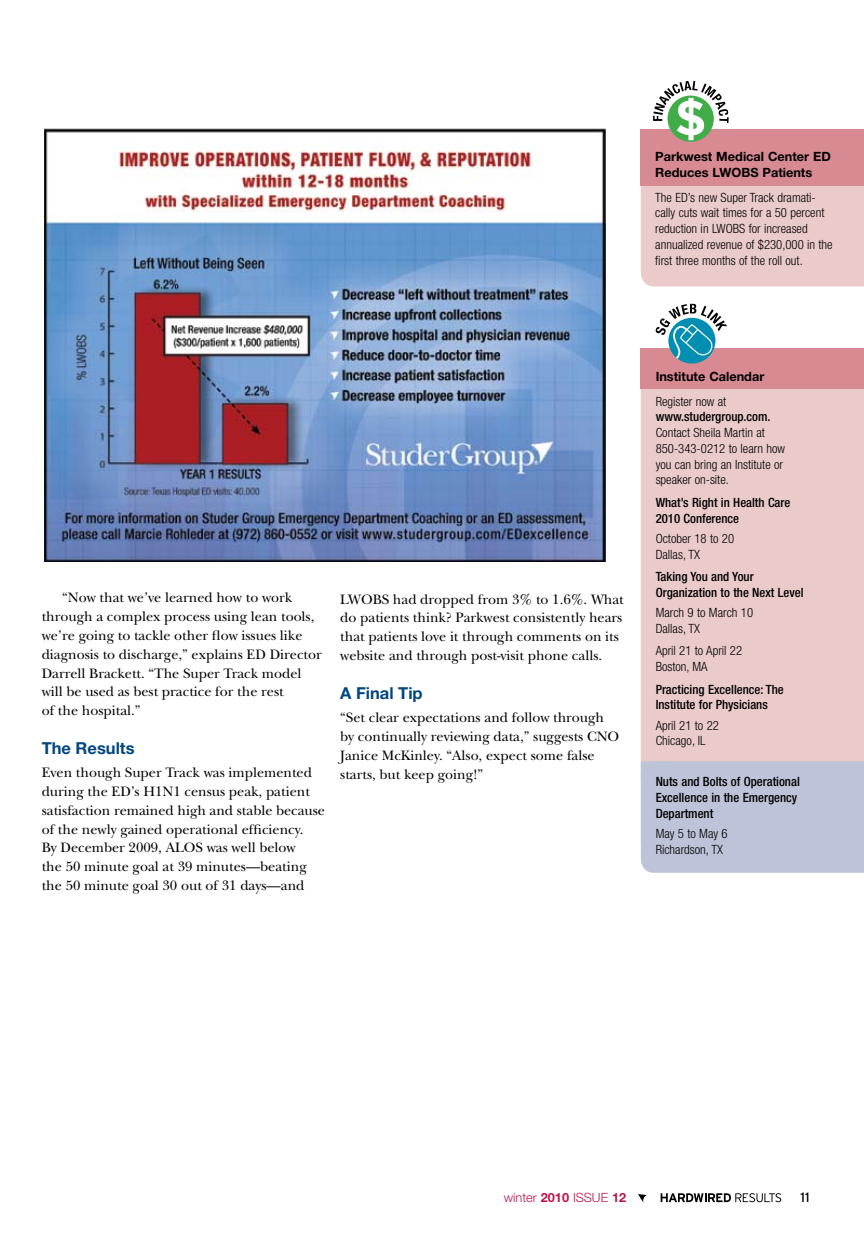
<style>
.page{position:relative;width:864px;height:1242px;background:#fff}
.page>*{position:absolute;margin:0;border:0;box-sizing:border-box;transform-origin:0 0}
.t1{font:700 16.5px "Helvetica Neue LT Std";color:#00467f}
.t2{font:14.25px/18.8px "New Baskerville Std";color:#000}
.t3{font:13.5px "Interstate";color:#000}
.t4{font:300 condensed 12.75px/15.8px "Helvetica Neue LT Std";color:#000}
.t5{font:500 condensed 12.75px/15.8px "Helvetica Neue LT Std";color:#000}
.t6{font:700 12.75px/15.8px "Helvetica Neue LT Std";color:#000}
.t7{font:300 12.75px "Helvetica Neue LT Std";color:#bd144f}
.s1{font-weight:700}
</style>
<div class="page">
<svg style="left:638px;top:1194px;width:9px;height:8px"></svg>
<svg style="left:661px;top:1193px;width:120px;height:9px"></svg>
<div style="left:641px;top:388px;width:223px;height:373px;background:#ebcaca"></div>
<div style="left:641px;top:348px;width:223px;height:40px;background:#d88a92"></div>
<svg style="left:668px;top:318px;width:47px;height:46px"></svg>
<svg style="left:655px;top:304px;width:72px;height:55px"></svg>
<img style="left:44px;top:128px;width:562px;height:434px">
<div style="left:641px;top:761px;width:223px;height:112px;background:#bdc4d9"></div>
<div style="left:641px;top:186px;width:223px;height:101px;background:#ebcaca"></div>
<div style="left:641px;top:129px;width:223px;height:57px;background:#d88a92"></div>
<svg style="left:653px;top:81px;width:76px;height:61px"></svg>
<p class="t6" style="left:655px;top:149px;width:177px">Parkwest Medical Center ED<br>Reduces LWOBS Patients</p>
<p class="t4" style="left:655px;top:189px;width:179px">The ED’s new Super Track dramati&shy;cally cuts wait times for a 50 percent reduction in LWOBS for increased annualized revenue of $230,000 in the first three months of the roll out.</p>
<p class="t2" style="left:42px;top:589px;width:282px;text-indent:21px">“Now that we’ve learned how to work through a complex process using lean tools, we’re going to tackle other flow issues like diagnosis to discharge,” explains ED Director Darrell Brackett. “The Super Track model will be used as best practice for the rest<br>of the hospital.”</p>
<p class="t1" style="left:42px;top:738px;width:94px">The Results</p>
<p class="t2" style="left:42px;top:763px;width:285px">Even though Super Track was implemented during the ED’s H1N1 census peak, patient satisfaction remained high and stable because of the newly gained operational efficiency.<br>By December 2009, ALOS was well below<br>the 50 minute goal at 39 minutes—beating the 50 minute goal 30 out of 31 days—and</p>
<p class="t2" style="left:340px;top:590px;width:285px">LWOBS had dropped from 3% to 1.6%. What do patients think? Parkwest consistently hears that patients love it through comments on its website and through post-visit phone calls.</p>
<p class="t1" style="left:340px;top:683px;width:84px">A Final Tip</p>
<p class="t2" style="left:340px;top:708px;width:281px">“Set clear expectations and follow through by continually reviewing data,” suggests CNO Janice McKinley. “Also, expect some false starts, but keep going!”</p>
<p class="t6" style="left:656px;top:368px;width:110px">Institute Calendar</p>
<p class="t4" style="left:656px;top:393px;width:72px">Register now at</p>
<p class="t5" style="left:656px;top:409px;width:116px">www.studergroup.com.</p>
<p class="t4" style="left:656px;top:425px;width:131px">Contact Sheila Martin at<br>850-343-0212 to learn how you can bring an Institute or speaker on-site.</p>
<p class="t5" style="left:656px;top:494px;width:136px">What’s Right in Health Care<br>2010 Conference</p>
<p class="t4" style="left:656px;top:530px;width:80px">October 18 to 20<br>Dallas, TX</p>
<p class="t5" style="left:656px;top:569px;width:149px">Taking You and Your<br>Organization to the Next Level</p>
<p class="t4" style="left:656px;top:605px;width:99px">March 9 to March 10<br>Dallas, TX</p>
<p class="t4" style="left:656px;top:643px;width:88px">April 21 to April 22<br>Boston, MA</p>
<p class="t5" style="left:656px;top:681px;width:130px">Practicing Excellence: The<br>Institute for Physicians</p>
<p class="t4" style="left:656px;top:717px;width:65px">April 21 to 22<br>Chicago, IL</p>
<p class="t5" style="left:656px;top:773px;width:146px">Nuts and Bolts of Operational<br>Excellence in the Emergency<br>Department</p>
<p class="t4" style="left:656px;top:825px;width:73px">May 5 to May 6<br>Richardson, TX</p>
<p class="t7" style="left:504px;top:1190px;width:124px">winter <span class="s1">2010</span> ISSUE <span class="s1">12</span></p>
<p class="t3" style="left:801px;top:1190px;width:11px">11</p>
</div>
